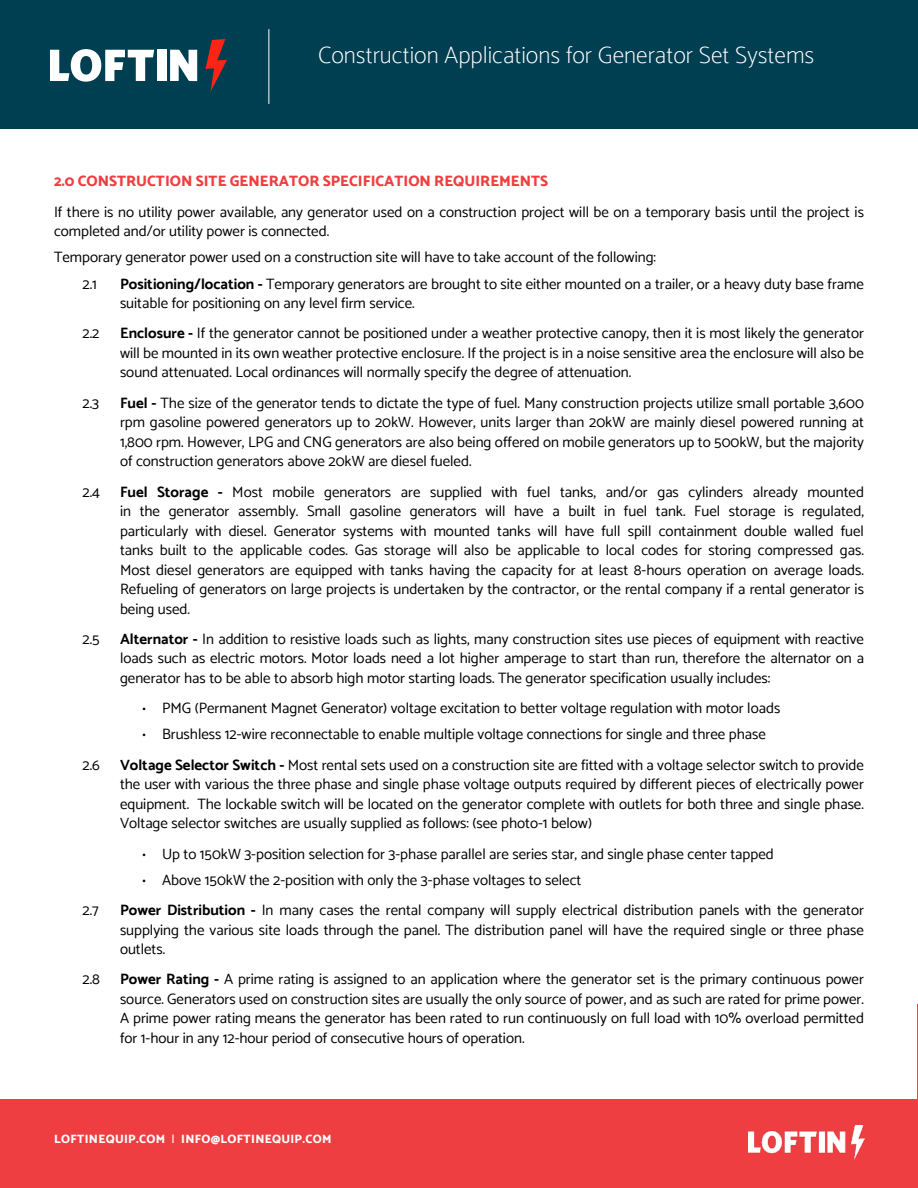
<style>
.page{position:relative;width:918px;height:1188px;background:#fff}
.page>*{position:absolute;margin:0;border:0;box-sizing:border-box;transform-origin:0 0}
.t1{font:100 24px "Catamaran";color:#fff}
.t2{font:15px/19.5px "Catamaran";color:#000;text-align:justify}
.t3{font:800 15px "Catamaran";color:#ef3e42}
.t4{font:800 12px "Catamaran";letter-spacing:.025em;color:#fff}
.s1{font-weight:700}
.s2{font-weight:800}
.s3{font-weight:500}
</style>
<div class="page">
<hr style="left:917px;top:1004px;width:1px;height:184px;background:#ef3e42">
<div style="left:0;top:0;width:918px;height:129px;background:#003e51"></div>
<svg style="left:170px;top:50px;width:27px;height:31px"></svg>
<svg style="left:206px;top:39px;width:21px;height:53px"></svg>
<div style="left:157px;top:50px;width:10px;height:31px;background:#fff"></div>
<svg style="left:50px;top:49px;width:104px;height:33px"></svg>
<hr style="left:268px;top:29px;width:1px;height:75px;background:#fff">
<div style="left:0;top:1099px;width:918px;height:89px;background:#ef3e42"></div>
<img style="left:748px;top:1125px;width:116px;height:35px">
<h1 class="t1" style="left:318px;top:41px;width:498px">Construction Applications for Generator Set Systems</h1>
<p class="t3" style="left:54px;top:172px;width:496px">2.0 CONSTRUCTION SITE GENERATOR SPECIFICATION REQUIREMENTS</p>
<p class="t2" style="left:54px;top:202px;width:812px">If there is no utility power available, any generator used on a construction project will be on a temporary basis until the project is completed and/or utility power is connected.</p>
<p class="t2" style="left:82px;top:244px;width:575px;line-height:26.2px;text-indent:-28px">Temporary generator power used on a construction site will have to take account of the following:<br>2.1</p>
<p class="t2" style="left:120px;top:274px;width:745px"><span class="s1">Positioning/location -</span> Temporary generators are brought to site either mounted on a trailer, or a heavy duty base frame suitable for positioning on any level firm service.</p>
<p class="t2" style="left:82px;top:324px;width:18px">2.2</p>
<p class="t2" style="left:120px;top:324px;width:746px"><span class="s1">Enclosure -</span> If the generator cannot be positioned under a weather protective canopy, then it is most likely the generator will be mounted in its own weather protective enclosure. If the project is in a noise sensitive area the enclosure will also be sound attenuated. Local ordinances will normally specify the degree of attenuation.</p>
<p class="t2" style="left:82px;top:393px;width:18px">2.3</p>
<p class="t2" style="left:120px;top:393px;width:746px"><span class="s1">Fuel -</span> The size of the generator tends to dictate the type of fuel. Many construction projects utilize small portable 3,600 rpm gasoline powered generators up to 20kW. However, units larger than 20kW are mainly diesel powered running at 1,800 rpm. However, LPG and CNG generators are also being offered on mobile generators up to 500kW, but the majority of construction generators above 20kW are diesel fueled.</p>
<p class="t2" style="left:82px;top:482px;width:19px">2.4</p>
<p class="t2" style="left:120px;top:482px;width:746px"><span class="s1">Fuel Storage -</span> Most mobile generators are supplied with fuel tanks, and/or gas cylinders already mounted in the generator assembly. Small gasoline generators will have a built in fuel tank. Fuel storage is regulated, particularly with diesel. Generator systems with mounted tanks will have full spill containment double walled fuel tanks built to the applicable codes. Gas storage will also be applicable to local codes for storing compressed gas.<br>Most diesel generators are equipped with tanks having the capacity for at least 8-hours operation on average loads.<br>Refueling of generators on large projects is undertaken by the contractor, or the rental company if a rental generator is being used.</p>
<p class="t2" style="left:82px;top:629px;width:19px">2.5</p>
<p class="t2" style="left:120px;top:629px;width:746px"><span class="s1">Alternator -</span> In addition to resistive loads such as lights, many construction sites use pieces of equipment with reactive loads such as electric motors. Motor loads need a lot higher amperage to start than run, therefore the alternator on a generator has to be able to absorb high motor starting loads. The generator specification usually includes:</p>
<p class="t2" style="left:142px;top:695px;width:639px;line-height:26.2px"><span class="s2">·</span> PMG (Permanent Magnet Generator) voltage excitation to better voltage regulation with motor loads <span class="s2">·</span> Brushless 12-wire reconnectable to enable multiple voltage connections for single and three phase</p>
<p class="t2" style="left:82px;top:755px;width:19px">2.6</p>
<p class="t2" style="left:120px;top:755px;width:746px"><span class="s1">Voltage Selector Switch -</span> Most rental sets used on a construction site are fitted with a voltage selector switch to provide the user with various the three phase and single phase voltage outputs required by different pieces of electrically power equipment. The lockable switch will be located on the generator complete with outlets for both three and single phase.<br>Voltage selector switches are usually supplied as follows: (see photo-1 below)</p>
<p class="t2" style="left:142px;top:840px;width:633px;line-height:26.2px"><span class="s2">·</span> Up to 150kW 3-position selection for 3-phase parallel are series star, and single phase center tapped <span class="s2">·</span> Above 150kW the 2-position with only the 3-phase voltages to select</p>
<p class="t2" style="left:82px;top:900px;width:18px">2.7</p>
<p class="t2" style="left:120px;top:900px;width:746px"><span class="s1">Power Distribution -</span> In many cases the rental company will supply electrical distribution panels with the generator supplying the various site loads through the panel. The distribution panel will have the required single or three phase outlets.</p>
<p class="t2" style="left:82px;top:969px;width:19px">2.8</p>
<p class="t2" style="left:120px;top:969px;width:746px"><span class="s1">Power Rating -</span> A prime rating is assigned to an application where the generator set is the primary continuous power source. Generators used on construction sites are usually the only source of power, and as such are rated for prime power.<br>A prime power rating means the generator has been rated to run continuously on full load with 10% overload permitted for 1-hour in any 12-hour period of consecutive hours of operation.</p>
<p class="t4" style="left:54px;top:1132px;width:279px">LOFTINEQUIP.COM <span class="s3">|</span> INFO@LOFTINEQUIP.COM</p>
</div>
